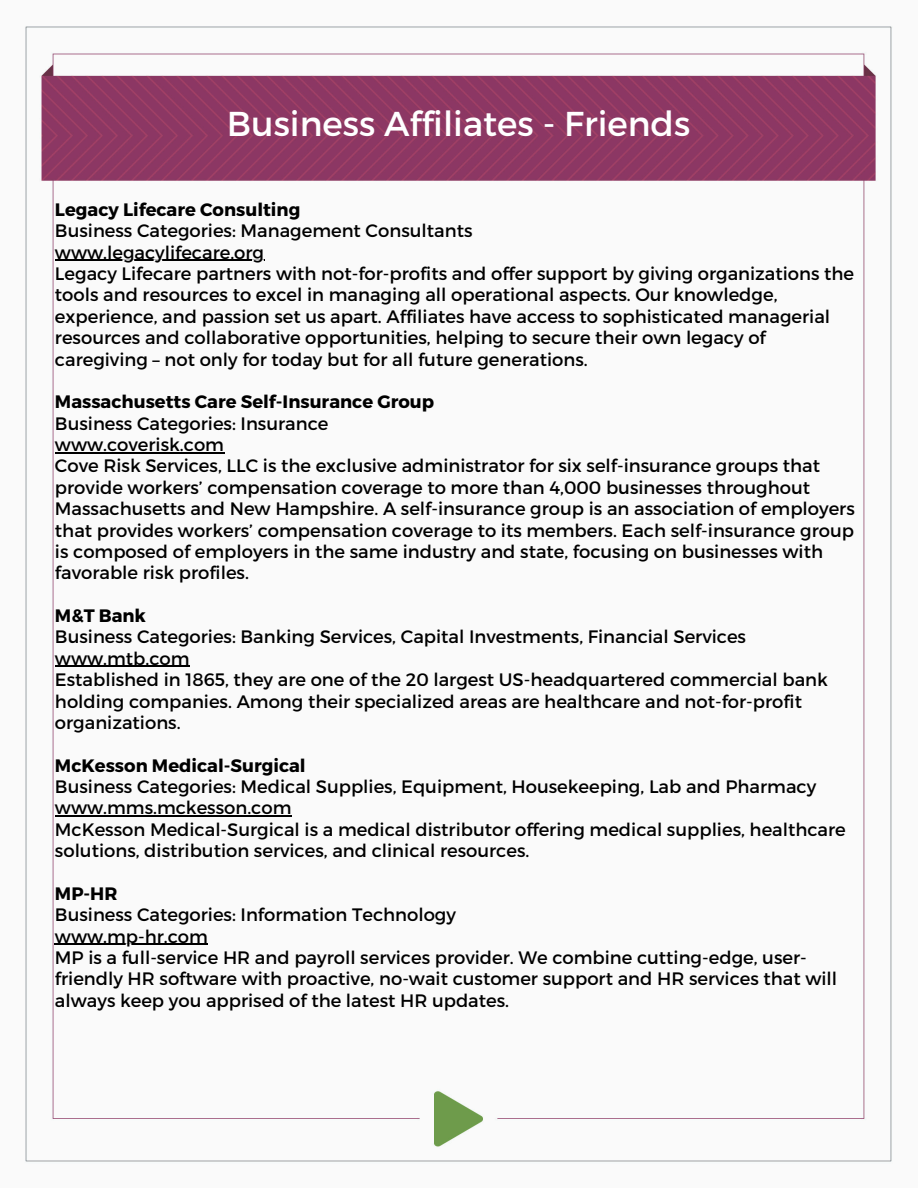
<style>
.page{position:relative;width:918px;height:1188px;background:#fff}
.page>*{position:absolute;margin:0;border:0;box-sizing:border-box;transform-origin:0 0}
.t1{font:34.5px "Montserrat";color:#fff}
.t2{font:18px/21.3px "Montserrat";color:#000}
.t3{font:700 18px "Montserrat";color:#000}
</style>
<div class="page">
<img style="left:25px;top:26px;width:868px;height:1136px">
<hr style="left:55px;top:260px;width:209px;height:1px;background:#000">
<hr style="left:55px;top:452px;width:169px;height:1px;background:#000">
<hr style="left:55px;top:666px;width:135px;height:1px;background:#000">
<hr style="left:55px;top:816px;width:236px;height:1px;background:#000">
<hr style="left:55px;top:944px;width:153px;height:1px;background:#000">
<h1 class="t1" style="left:227px;top:102px;width:465px">Business Affiliates - Friends</h1>
<p class="t3" style="left:55px;top:198px;width:247px">Legacy Lifecare Consulting</p>
<p class="t2" style="left:55px;top:219px;width:419px">Business Categories: Management Consultants</p>
<p class="t2" style="left:55px;top:241px;width:211px">www.legacylifecare.org</p>
<p class="t2" style="left:55px;top:262px;width:801px">Legacy Lifecare partners with not-for-profits and offer support by giving organizations the tools and resources to excel in managing all operational aspects. Our knowledge, experience, and passion set us apart. Affiliates have access to sophisticated managerial resources and collaborative opportunities, helping to secure their own legacy of caregiving – not only for today but for all future generations.</p>
<p class="t3" style="left:55px;top:390px;width:381px">Massachusetts Care Self-Insurance Group</p>
<p class="t2" style="left:55px;top:412px;width:275px">Business Categories: Insurance</p>
<p class="t2" style="left:55px;top:433px;width:171px">www.coverisk.com</p>
<p class="t2" style="left:55px;top:454px;width:801px">Cove Risk Services, LLC is the exclusive administrator for six self-insurance groups that provide workers’ compensation coverage to more than 4,000 businesses throughout Massachusetts and New Hampshire. A self-insurance group is an association of employers that provides workers’ compensation coverage to its members. Each self-insurance group is composed of employers in the same industry and state, focusing on businesses with favorable risk profiles.</p>
<p class="t3" style="left:55px;top:604px;width:93px">M&amp;T Bank</p>
<p class="t2" style="left:55px;top:625px;width:693px">Business Categories: Banking Services, Capital Investments, Financial Services</p>
<p class="t2" style="left:55px;top:647px;width:136px">www.mtb.com</p>
<p class="t2" style="left:55px;top:668px;width:774px">Established in 1865, they are one of the 20 largest US-headquartered commercial bank holding companies. Among their specialized areas are healthcare and not-for-profit organizations.</p>
<p class="t3" style="left:55px;top:754px;width:252px">McKesson Medical-Surgical</p>
<p class="t2" style="left:55px;top:775px;width:763px">Business Categories: Medical Supplies, Equipment, Housekeeping, Lab and Pharmacy</p>
<p class="t2" style="left:55px;top:796px;width:238px">www.mms.mckesson.com</p>
<p class="t2" style="left:55px;top:818px;width:792px">McKesson Medical-Surgical is a medical distributor offering medical supplies, healthcare solutions, distribution services, and clinical resources.</p>
<p class="t3" style="left:55px;top:882px;width:64px">MP-HR</p>
<p class="t2" style="left:55px;top:903px;width:403px">Business Categories: Information Technology</p>
<p class="t2" style="left:55px;top:925px;width:155px">www.mp-hr.com</p>
<p class="t2" style="left:55px;top:946px;width:784px">MP is a full-service HR and payroll services provider. We combine cutting-edge, user&shy;friendly HR software with proactive, no-wait customer support and HR services that will always keep you apprised of the latest HR updates.</p>
</div>
